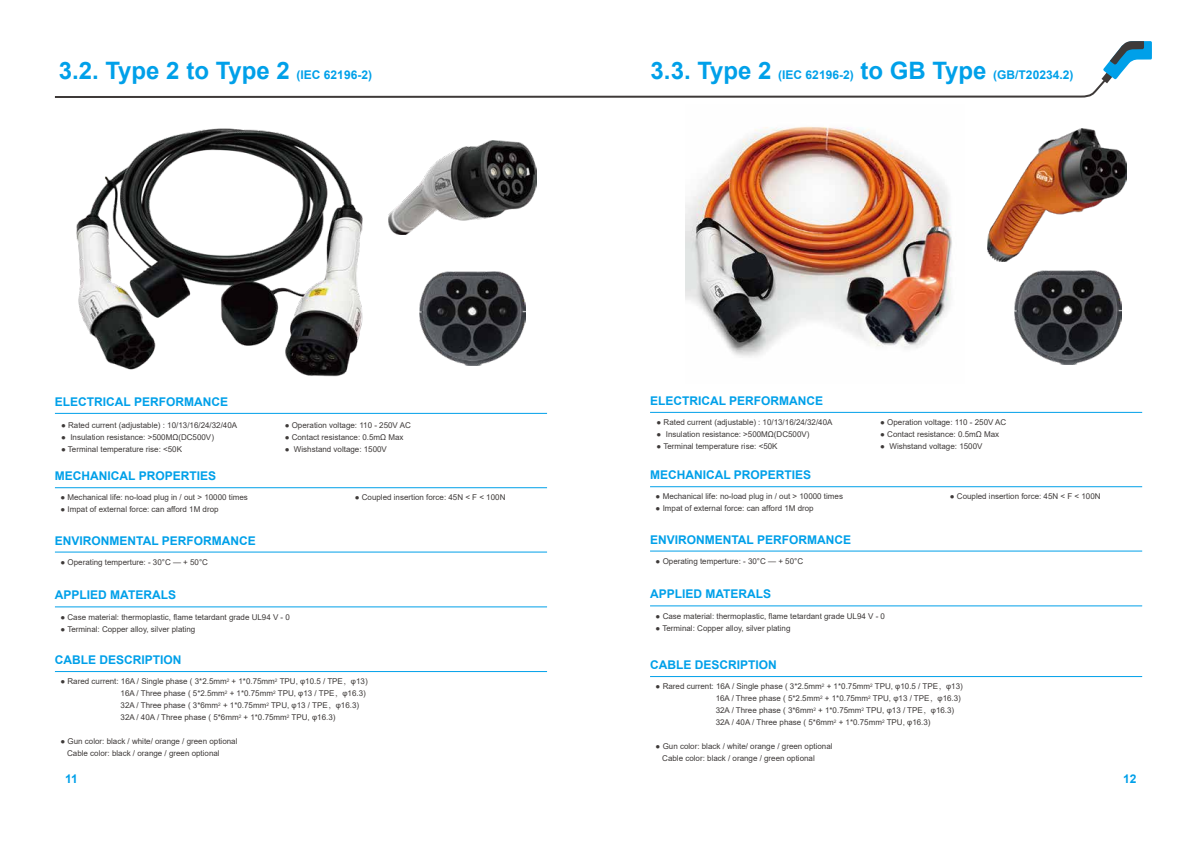
<style>
.page{position:relative;width:1191px;height:842px;background:#fff}
.page>*{position:absolute;margin:0;border:0;box-sizing:border-box;transform-origin:0 0}
.t1{font:700 24px "Arial";color:#00a0e9}
.t2{font:700 12px "Arial";color:#00a0e9}
.t3{font:8px/12px "Arial";color:#3e3a39}
.s1{font-size:12px}
.s2{font-size:24px}
.s3{font-family:"Adobe Song Std";font-weight:300}
</style>
<div class="page">
<svg style="left:54px;top:41px;width:1098px;height:57px"></svg>
<hr style="left:55px;top:487px;width:492px;height:1px;background:#00a0e9">
<hr style="left:55px;top:551px;width:492px;height:1px;background:#00a0e9">
<hr style="left:55px;top:606px;width:492px;height:1px;background:#00a0e9">
<hr style="left:55px;top:671px;width:492px;height:1px;background:#00a0e9">
<img style="left:61px;top:94px;width:316px;height:283px">
<img style="left:388px;top:140px;width:149px;height:95px">
<img style="left:419px;top:271px;width:107px;height:94px">
<hr style="left:650px;top:486px;width:492px;height:1px;background:#00a0e9">
<hr style="left:650px;top:550px;width:492px;height:1px;background:#00a0e9">
<hr style="left:650px;top:605px;width:492px;height:1px;background:#00a0e9">
<hr style="left:650px;top:676px;width:492px;height:1px;background:#00a0e9">
<img style="left:1014px;top:270px;width:107px;height:94px">
<img style="left:686px;top:126px;width:266px;height:231px">
<img style="left:987px;top:128px;width:140px;height:134px">
<hr style="left:55px;top:413px;width:492px;height:1px;background:#00a0e9">
<hr style="left:650px;top:412px;width:492px;height:1px;background:#00a0e9">
<h1 class="t1" style="left:59px;top:54px;width:315px">3.2. Type 2 to Type 2 <span class="s1">(IEC 62196-2)</span></h1>
<h2 class="t2" style="left:650px;top:67px;width:424px"><span class="s2">3.3. Type 2</span> (IEC 62196-2) <span class="s2">to GB Type</span> (GB/T20234.2)</h2>
<h2 class="t2" style="left:55px;top:393px;width:175px">ELECTRICAL PERFORMANCE</h2>
<p class="t3" style="left:61px;top:419px;width:178px">● Rated current (adjustable) : 10/13/16/24/32/40A</p>
<p class="t3" style="left:61px;top:431px;width:154px">● Insulation resistance: &gt;500MΩ(DC500V)</p>
<p class="t3" style="left:61px;top:443px;width:122px">● Terminal temperature rise: &lt;50K</p>
<p class="t3" style="left:285px;top:419px;width:128px">● Operation voltage: 110 - 250V AC</p>
<p class="t3" style="left:285px;top:431px;width:120px">● Contact resistance: 0.5mΩ Max</p>
<p class="t3" style="left:285px;top:443px;width:104px">● Wishstand voltage: 1500V</p>
<h2 class="t2" style="left:650px;top:392px;width:175px">ELECTRICAL PERFORMANCE</h2>
<p class="t3" style="left:656px;top:416px;width:177px">● Rated current (adjustable) : 10/13/16/24/32/40A</p>
<p class="t3" style="left:656px;top:428px;width:154px">● Insulation resistance: &gt;500MΩ(DC500V)</p>
<p class="t3" style="left:656px;top:440px;width:122px">● Terminal temperature rise: &lt;50K</p>
<p class="t3" style="left:880px;top:416px;width:128px">● Operation voltage: 110 - 250V AC</p>
<p class="t3" style="left:880px;top:428px;width:120px">● Contact resistance: 0.5mΩ Max</p>
<p class="t3" style="left:880px;top:440px;width:104px">● Wishstand voltage: 1500V</p>
<h2 class="t2" style="left:55px;top:468px;width:163px">MECHANICAL PROPERTIES</h2>
<p class="t3" style="left:60px;top:491px;width:189px">● Mechanical life: no-load plug in / out &gt; 10000 times</p>
<p class="t3" style="left:355px;top:491px;width:152px">● Coupled insertion force: 45N &lt; F &lt; 100N</p>
<p class="t3" style="left:60px;top:503px;width:160px">● Impat of external force: can afford 1M drop</p>
<h2 class="t2" style="left:55px;top:532px;width:202px">ENVIRONMENTAL PERFORMANCE</h2>
<p class="t3" style="left:60px;top:556px;width:149px">● Operating temperture: - 30°C — + 50°C</p>
<h2 class="t2" style="left:55px;top:587px;width:123px">APPLIED MATERALS</h2>
<p class="t3" style="left:60px;top:611px;width:231px">● Case material: thermoplastic, flame tetardant grade UL94 V - 0</p>
<p class="t3" style="left:60px;top:623px;width:136px">● Terminal: Copper alloy, silver plating</p>
<h2 class="t2" style="left:55px;top:651px;width:128px">CABLE DESCRIPTION</h2>
<p class="t3" style="left:121px;top:675px;width:249px;text-indent:-60px">● Rared current: 16A / Single phase ( 3*2.5mm<sup>2</sup> + 1*0.75mm<sup>2</sup> TPU, φ10.5 / TPE<span class="s3">，</span>φ13)<br>16A / Three phase ( 5*2.5mm<sup>2</sup> + 1*0.75mm<sup>2</sup> TPU, φ13 / TPE<span class="s3">，</span>φ16.3)<br>32A / Three phase ( 3*6mm<sup>2</sup> + 1*0.75mm<sup>2</sup> TPU, φ13 / TPE<span class="s3">，</span>φ16.3)<br>32A / 40A / Three phase ( 5*6mm<sup>2</sup> + 1*0.75mm<sup>2</sup> TPU, φ16.3)</p>
<p class="t3" style="left:67px;top:735px;width:172px;text-indent:-7px">● Gun color: black / white/ orange / green optional<br>Cable color: black / orange / green optional</p>
<h2 class="t2" style="left:650px;top:467px;width:163px">MECHANICAL PROPERTIES</h2>
<p class="t3" style="left:655px;top:490px;width:189px">● Mechanical life: no-load plug in / out &gt; 10000 times</p>
<p class="t3" style="left:949px;top:490px;width:152px">● Coupled insertion force: 45N &lt; F &lt; 100N</p>
<p class="t3" style="left:655px;top:502px;width:160px">● Impat of external force: can afford 1M drop</p>
<h2 class="t2" style="left:650px;top:531px;width:202px">ENVIRONMENTAL PERFORMANCE</h2>
<p class="t3" style="left:655px;top:555px;width:149px">● Operating temperture: - 30°C — + 50°C</p>
<h2 class="t2" style="left:650px;top:586px;width:123px">APPLIED MATERALS</h2>
<p class="t3" style="left:655px;top:610px;width:231px">● Case material: thermoplastic, flame tetardant grade UL94 V - 0</p>
<p class="t3" style="left:655px;top:622px;width:136px">● Terminal: Copper alloy, silver plating</p>
<h2 class="t2" style="left:650px;top:656px;width:128px">CABLE DESCRIPTION</h2>
<p class="t3" style="left:715px;top:680px;width:249px;text-indent:-60px">● Rared current: 16A / Single phase ( 3*2.5mm<sup>2</sup> + 1*0.75mm<sup>2</sup> TPU, φ10.5 / TPE<span class="s3">，</span>φ13)<br>16A / Three phase ( 5*2.5mm<sup>2</sup> + 1*0.75mm<sup>2</sup> TPU, φ13 / TPE<span class="s3">，</span>φ16.3)<br>32A / Three phase ( 3*6mm<sup>2</sup> + 1*0.75mm<sup>2</sup> TPU, φ13 / TPE<span class="s3">，</span>φ16.3)<br>32A / 40A / Three phase ( 5*6mm<sup>2</sup> + 1*0.75mm<sup>2</sup> TPU, φ16.3)</p>
<p class="t3" style="left:662px;top:740px;width:172px;text-indent:-7px">● Gun color: black / white/ orange / green optional<br>Cable color: black / orange / green optional</p>
<h2 class="t2" style="left:65px;top:770px;width:14px">11</h2>
<h2 class="t2" style="left:1123px;top:770px;width:15px">12</h2>
</div>
